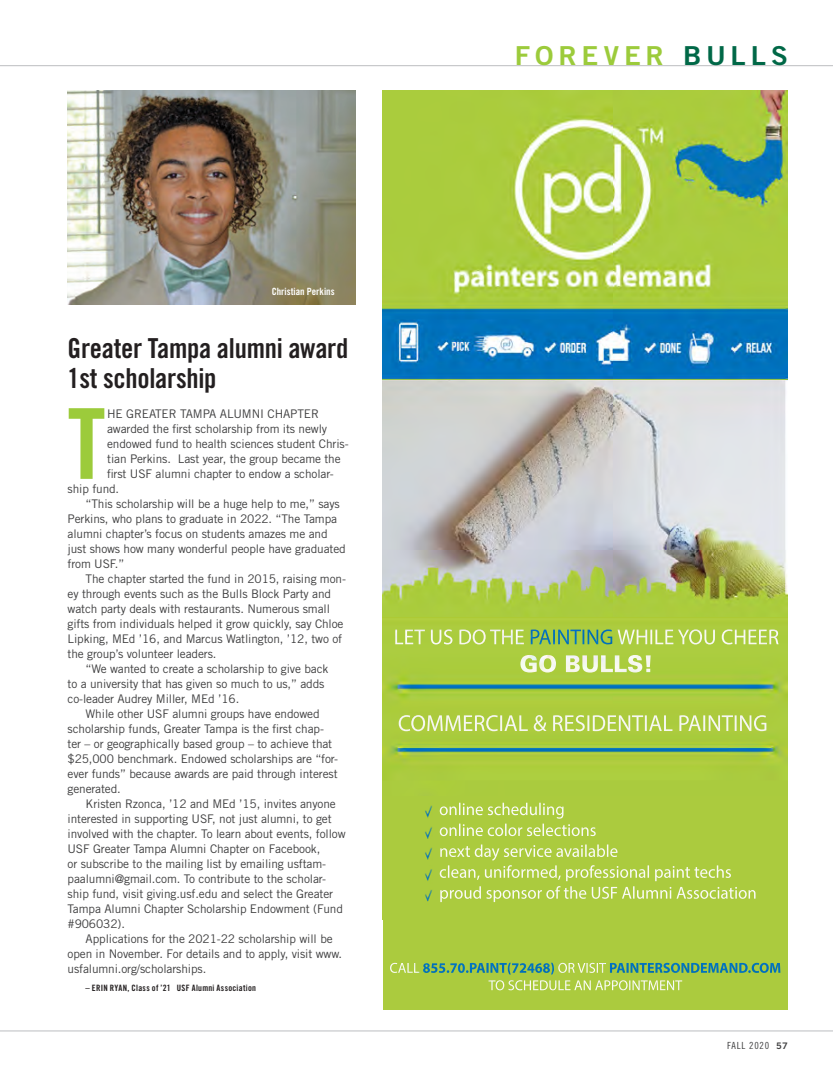
<style>
.page{position:relative;width:833px;height:1080px;background:#fff}
.page>*{position:absolute;margin:0;border:0;box-sizing:border-box;transform-origin:0 0}
.t1{font:97.88px "Trade Gothic LT Std Bd Cn 20";color:#9ccb3b}
.Basic_Body_no_indent{font:27.5px/30px "Trade Gothic LT Std Bd Cn 20";letter-spacing:-.01em;color:#231f20}
.t2{font:26.12px "Trade Gothic LT Std Bd 2";letter-spacing:.175em;color:#9ccb3b;scale:1.05 1}
.Basic_Body_-_indent{font:11.88px/15px "Trade Gothic LT Std";letter-spacing:-.01em;color:#3e3e3f}
.Basic_Body_-_indent-2{font:10px "Trade Gothic LT Std Bd Cn 20";color:#fff}
.t3{font:9.75px "Trade Gothic LT Std Cn 18";letter-spacing:.08em;color:#3e3e3f}
.Basic_Body_-_indent-3{font:8.75px "Trade Gothic LT Std Bd Cn 20";letter-spacing:.03em;color:#231f20}
.s1{color:#006847}
.s2{font-family:"Trade Gothic LT Std Bd 2";font-size:9px}
</style>
<div class="page">
<hr style="left:0;top:1031px;width:832px;height:1px;background:#bcbdc0">
<hr style="left:0;top:65px;width:832px;height:1px;background:#bcbdc0">
<img style="left:383px;top:380px;width:404px;height:238px">
<img style="left:383px;top:618px;width:404px;height:178px">
<img style="left:383px;top:90px;width:404px;height:290px">
<img style="left:383px;top:796px;width:404px;height:214px">
<img style="left:68px;top:90px;width:287px;height:214px">
<p class="Basic_Body_-_indent-2" style="left:272px;top:286px;width:64px">Christian Perkins</p>
<p class="Basic_Body_no_indent" style="left:68px;top:333px;width:282px">Greater Tampa alumni award<br>1st scholarship</p>
<p class="Basic_Body_-_indent" style="left:107px;top:406px;width:213px">HE GREATER TAMPA ALUMNI CHAPTER</p>
<p class="Basic_Body_-_indent" style="left:107px;top:421px;width:221px">awarded the first scholarship from its newly</p>
<p class="Basic_Body_-_indent" style="left:107px;top:436px;width:243px">endowed fund to health sciences student Chris-</p>
<p class="Basic_Body_-_indent" style="left:107px;top:451px;width:235px">tian Perkins. Last year, the group became the</p>
<p class="Basic_Body_-_indent" style="left:107px;top:466px;width:228px">first USF alumni chapter to endow a scholar-</p>
<p class="Basic_Body_-_indent" style="left:67px;top:481px;width:53px">ship fund.</p>
<p class="Basic_Body_-_indent" style="left:67px;top:496px;width:280px;text-indent:18px">“This scholarship will be a huge help to me,” says Perkins, who plans to graduate in 2022. “The Tampa alumni chapter’s focus on students amazes me and just shows how many wonderful people have graduated from USF.”</p>
<p class="Basic_Body_-_indent" style="left:67px;top:571px;width:280px;text-indent:18px">The chapter started the fund in 2015, raising mon&shy;ey through events such as the Bulls Block Party and watch party deals with restaurants. Numerous small gifts from individuals helped it grow quickly, say Chloe Lipking, MEd ’16, and Marcus Watlington, ’12, two of the group’s volunteer leaders.</p>
<p class="Basic_Body_-_indent" style="left:67px;top:661px;width:262px;text-indent:18px">“We wanted to create a scholarship to give back to a university that has given so much to us,” adds co-leader Audrey Miller, MEd ’16.</p>
<p class="Basic_Body_-_indent" style="left:67px;top:706px;width:272px;text-indent:18px">While other USF alumni groups have endowed scholarship funds, Greater Tampa is the first chap&shy;ter – or geographically based group – to achieve that $25,000 benchmark. Endowed scholarships are “for&shy;ever funds” because awards are paid through interest generated.</p>
<p class="Basic_Body_-_indent" style="left:67px;top:796px;width:280px;text-indent:18px">Kristen Rzonca, ’12 and MEd ’15, invites anyone interested in supporting USF, not just alumni, to get involved with the chapter. To learn about events, follow USF Greater Tampa Alumni Chapter on Facebook,<br>or subscribe to the mailing list by emailing usftam&shy;paalumni@gmail.com. To contribute to the scholar&shy;ship fund, visit giving.usf.edu and select the Greater Tampa Alumni Chapter Scholarship Endowment (Fund #906032).</p>
<p class="Basic_Body_-_indent" style="left:67px;top:931px;width:276px;text-indent:18px">Applications for the 2021-22 scholarship will be open in November. For details and to apply, visit www. usfalumni.org/scholarships.</p>
<p class="Basic_Body_-_indent-3" style="left:86px;top:982px;width:172px">– ERIN RYAN, Class of ’21 USF Alumni Association</p>
<p class="t1" style="left:68px;top:385px;width:40px">T</p>
<p class="t2" style="left:515px;top:40px;width:261px">FOREVER <span class="s1">BULLS</span></p>
<p class="t3" style="left:727px;top:1040px;width:62px">FALL 2020 <span class="s2">57</span></p>
</div>
